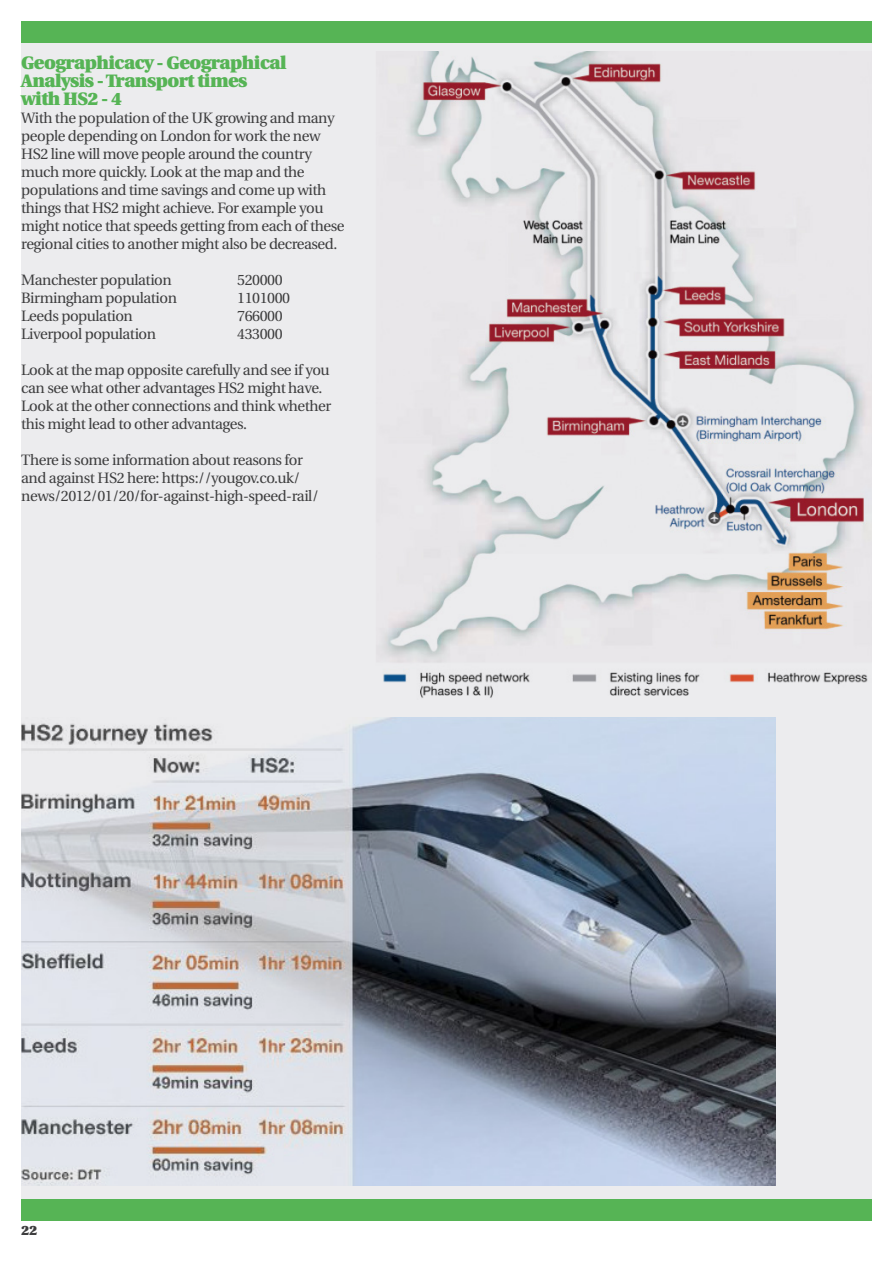
<style>
.page{position:relative;width:893px;height:1263px;background:#fff}
.page>*{position:absolute;margin:0;border:0;box-sizing:border-box;transform-origin:0 0}
.t1{font:900 18px/18px "Utopia";letter-spacing:-.03em;color:#56b455}
.t2{font:15px/18px "Utopia";letter-spacing:-.03em;color:#3e3e3f}
.t3{font:900 13.5px "Utopia";color:#3e3e3f}
</style>
<div class="page">
<div style="left:22px;top:21px;width:850px;height:1199px;background:#ececee"></div>
<div style="left:21px;top:21px;width:851px;height:22px;background:#56b455"></div>
<div style="left:21px;top:1199px;width:851px;height:21px;background:#56b455"></div>
<img style="left:21px;top:717px;width:754px;height:468px">
<img style="left:381px;top:51px;width:490px;height:647px">
<p class="t1" style="left:21px;top:54px;width:267px">Geographicacy - Geographical<br>Analysis - Transport times with HS2 - 4</p>
<p class="t2" style="left:21px;top:109px;width:325px">With the population of the UK growing and many people depending on London for work the new HS2 line will move people around the country much more quickly. Look at the map and the populations and time savings and come up with things that HS2 might achieve. For example you might notice that speeds getting from each of these regional cities to another might also be decreased.</p>
<p class="t2" style="left:21px;top:271px;width:152px">Manchester population</p>
<p class="t2" style="left:237px;top:271px;width:47px">520000</p>
<p class="t2" style="left:21px;top:289px;width:157px">Birmingham population</p>
<p class="t2" style="left:237px;top:289px;width:54px">1101000</p>
<p class="t2" style="left:21px;top:307px;width:113px">Leeds population</p>
<p class="t2" style="left:237px;top:307px;width:47px">766000</p>
<p class="t2" style="left:21px;top:325px;width:136px">Liverpool population</p>
<p class="t2" style="left:237px;top:325px;width:47px">433000</p>
<p class="t2" style="left:21px;top:361px;width:311px">Look at the map opposite carefully and see if you can see what other advantages HS2 might have.<br>Look at the other connections and think whether this might lead to other advantages.</p>
<p class="t2" style="left:21px;top:451px;width:299px">There is some information about reasons for and against HS2 here: https://yougov.co.uk/ news/2012/01/20/for-against-high-speed-rail/</p>
<p class="t3" style="left:21px;top:1222px;width:18px">22</p>
</div>
